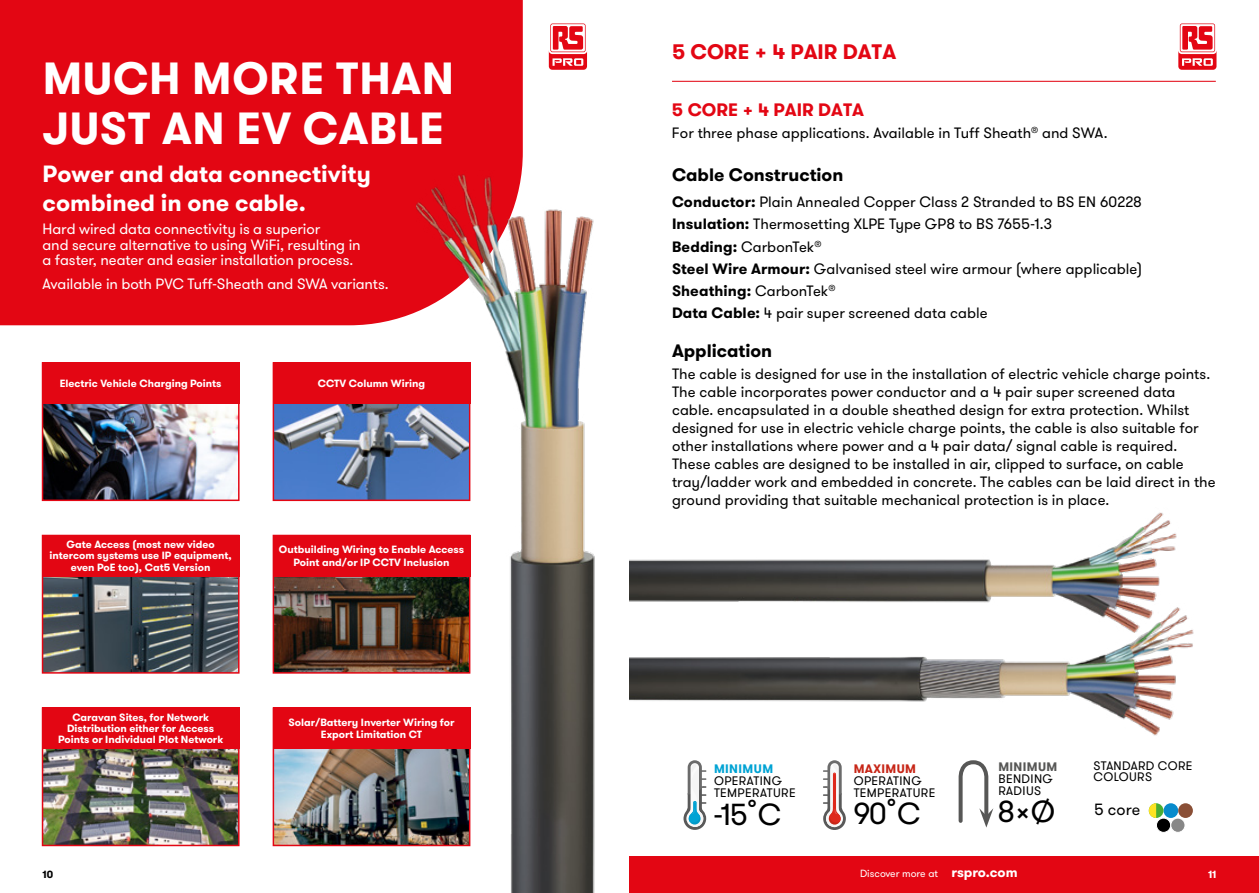
<style>
.page{position:relative;width:1259px;height:893px;background:#fff}
.page>*{position:absolute;margin:0;border:0;box-sizing:border-box;transform-origin:0 0}
.t1{font:700 45px/49.5px "GT Walsheim";letter-spacing:.015em;color:#fff}
.t2{font:30.45px "GT Walsheim";letter-spacing:-.035em;color:#000}
.t3{font:700 23.55px/28.2px "GT Walsheim";color:#fff}
.t4{font:700 21px "GT Walsheim";color:#e30613}
.t5{font:700 18px "GT Walsheim";color:#000}
.t6{font:700 18px "GT Walsheim";color:#e30613}
.t7{font:16.2px "GT Walsheim";color:#000}
.t8{font:15px/18px "GT Walsheim";letter-spacing:.005em;color:#000}
.t9{font:15px/15.3px "GT Walsheim";letter-spacing:-.005em;color:#fff}
.t10{font:12.3px/12px "GT Walsheim";letter-spacing:.03em;color:#000}
.t11{font:700 12.3px "GT Walsheim";letter-spacing:.03em;color:#00a3d4}
.t12{font:700 12.3px "GT Walsheim";letter-spacing:.035em;color:#c72617}
.t13{font:700 12.3px "GT Walsheim";letter-spacing:.03em;color:#575756}
.t14{font:700 10.5px/11.2px "GT Walsheim";color:#fff;text-align:center}
.t15{font:10.35px "GT Walsheim";color:#fff}
.t16{font:700 10.35px "GT Walsheim";color:#fff}
.t17{font:700 10.35px "GT Walsheim";color:#000}
.s1{font-weight:700}
.s2{font-weight:700;font-size:13.5px}
</style>
<div class="page">
<svg style="left:1178px;top:22px;width:39px;height:32px"></svg>
<div style="left:1180px;top:24px;width:34px;height:28px;background:#fff;border-radius:2px"></div>
<svg style="left:1178px;top:26px;width:38px;height:44px"></svg>
<hr style="left:672px;top:81px;width:543px;height:1px;background:#e30613">
<div style="left:629px;top:857px;width:630px;height:36px;background:#e30613"></div>
<div style="left:0;top:0;width:523px;height:325px;background:#e30613"></div>
<img style="left:417px;top:171px;width:178px;height:722px">
<img style="left:45px;top:404px;width:191px;height:94px">
<div style="left:42px;top:362px;width:197px;height:139px;border:2px solid #e30613"></div>
<img style="left:276px;top:404px;width:191px;height:94px">
<div style="left:273px;top:362px;width:197px;height:139px;border:2px solid #e30613"></div>
<img style="left:45px;top:576px;width:191px;height:95px">
<div style="left:42px;top:535px;width:197px;height:139px;border:2px solid #e30613"></div>
<img style="left:276px;top:576px;width:191px;height:95px">
<div style="left:273px;top:535px;width:197px;height:139px;border:2px solid #e30613"></div>
<img style="left:45px;top:749px;width:191px;height:94px">
<div style="left:42px;top:707px;width:197px;height:139px;border:2px solid #e30613"></div>
<img style="left:276px;top:749px;width:191px;height:94px">
<div style="left:273px;top:707px;width:197px;height:139px;border:2px solid #e30613"></div>
<div style="left:273px;top:362px;width:197px;height:42px;background:#e30613"></div>
<div style="left:273px;top:535px;width:197px;height:41px;background:#e30613"></div>
<div style="left:273px;top:707px;width:197px;height:42px;background:#e30613"></div>
<div style="left:42px;top:362px;width:197px;height:42px;background:#e30613"></div>
<div style="left:42px;top:535px;width:197px;height:41px;background:#e30613"></div>
<div style="left:42px;top:707px;width:197px;height:42px;background:#e30613"></div>
<svg style="left:548px;top:22px;width:39px;height:32px"></svg>
<div style="left:550px;top:24px;width:35px;height:28px;background:#ed656d;border-radius:2px"></div>
<div style="left:551px;top:24px;width:34px;height:28px;background:#fff;border-radius:2px"></div>
<svg style="left:549px;top:26px;width:38px;height:44px"></svg>
<div style="left:1163px;top:803px;width:15px;height:15px;background:#088bcc;border-radius:50%"></div>
<div style="left:1178px;top:803px;width:15px;height:15px;background:#8a4f36;border-radius:50%"></div>
<svg style="left:1148px;top:803px;width:15px;height:15px"></svg>
<svg style="left:1148px;top:803px;width:8px;height:15px"></svg>
<div style="left:1156px;top:818px;width:14px;height:14px;background:#000;border-radius:50%"></div>
<div style="left:1156px;top:818px;width:14px;height:14px;border:1px solid #fff;border-radius:50%"></div>
<div style="left:1170px;top:818px;width:15px;height:14px;background:#878787;border-radius:50%"></div>
<div style="left:1170px;top:818px;width:15px;height:14px;border:1px solid #fff;border-radius:50%"></div>
<svg style="left:683px;top:760px;width:23px;height:70px"></svg>
<svg style="left:823px;top:760px;width:23px;height:70px"></svg>
<svg style="left:958px;top:760px;width:35px;height:68px"></svg>
<img style="left:629px;top:512px;width:548px;height:91px">
<img style="left:629px;top:603px;width:565px;height:133px">
<h1 class="t1" style="left:43px;top:54px;width:413px">MUCH MORE THAN<br>JUST AN EV CABLE</h1>
<h3 class="t3" style="left:43px;top:160px;width:330px">Power and data connectivity combined in one cable.</h3>
<p class="t9" style="left:43px;top:222px;width:320px">Hard wired data connectivity is a superior<br>and secure alternative to using WiFi, resulting in a faster, neater and easier installation process.</p>
<p class="t9" style="left:43px;top:277px;width:348px">Available in both PVC Tuff-Sheath and SWA variants.</p>
<p class="t14" style="left:60px;top:378px;width:163px">Electric Vehicle Charging Points</p>
<p class="t14" style="left:318px;top:378px;width:109px">CCTV Column Wiring</p>
<p class="t14" style="left:50px;top:539px;width:184px">Gate Access (most new video intercom systems use IP equipment, even PoE too), Cat5 Version</p>
<p class="t14" style="left:279px;top:543px;width:187px;line-height:12.6px">Outbuilding Wiring to Enable Access<br>Point and/or IP CCTV Inclusion</p>
<p class="t14" style="left:58px;top:712px;width:166px">Caravan Sites, for Network<br>Distribution either for Access<br>Points or Individual Plot Network</p>
<p class="t17" style="left:43px;top:868px;width:12px">10</p>
<p class="t14" style="left:288px;top:716px;width:167px;line-height:12.6px">Solar/Battery Inverter Wiring for<br>Export Limitation CT</p>
<h3 class="t4" style="left:672px;top:38px;width:226px">5 CORE + 4 PAIR DATA</h3>
<p class="t6" style="left:672px;top:98px;width:194px">5 CORE + 4 PAIR DATA</p>
<p class="t8" style="left:672px;top:124px;width:437px">For three phase applications. Available in Tuff Sheath<sup>®</sup> and SWA.</p>
<p class="t5" style="left:672px;top:163px;width:173px">Cable Construction</p>
<p class="t8" style="left:672px;top:191px;width:472px;line-height:22.2px"><span class="s1">Conductor:</span> Plain Annealed Copper Class 2 Stranded to BS EN 60228<br><span class="s1">Insulation:</span> Thermosetting XLPE Type GP8 to BS 7655-1.3<br><span class="s1">Bedding:</span> CarbonTek<sup>®<br></sup><span class="s1">Steel Wire Armour:</span> Galvanised steel wire armour (where applicable)<br><span class="s1">Sheathing:</span> CarbonTek<sup>®<br></sup><span class="s1">Data Cable:</span> 4 pair super screened data cable</p>
<p class="t5" style="left:672px;top:339px;width:102px">Application</p>
<p class="t8" style="left:672px;top:365px;width:545px">The cable is designed for use in the installation of electric vehicle charge points.<br>The cable incorporates power conductor and a 4 pair super screened data cable. encapsulated in a double sheathed design for extra protection. Whilst designed for use in electric vehicle charge points, the cable is also suitable for other installations where power and a 4 pair data/ signal cable is required.<br>These cables are designed to be installed in air, clipped to surface, on cable tray/ladder work and embedded in concrete. The cables can be laid direct in the ground providing that suitable mechanical protection is in place.</p>
<p class="t11" style="left:714px;top:761px;width:61px">MINIMUM</p>
<p class="t10" style="left:714px;top:775px;width:83px">OPERATING<br>TEMPERATURE</p>
<h2 class="t2" style="left:714px;top:795px;width:69px">-15˚C</h2>
<p class="t13" style="left:998px;top:758px;width:61px">MINIMUM</p>
<p class="t10" style="left:998px;top:773px;width:56px">BENDING<br>RADIUS</p>
<p class="t12" style="left:853px;top:760px;width:64px">MAXIMUM</p>
<p class="t10" style="left:853px;top:775px;width:83px">OPERATING<br>TEMPERATURE</p>
<h2 class="t2" style="left:853px;top:795px;width:69px">90˚C</h2>
<h2 class="t2" style="left:997px;top:793px;width:59px">8xØ</h2>
<p class="t10" style="left:1093px;top:759px;width:101px">STANDARD CORE<br>COLOURS</p>
<p class="t7" style="left:1094px;top:799px;width:48px">5 core</p>
<p class="t15" style="left:860px;top:867px;width:159px">Discover more at <span class="s2">rspro.com</span></p>
<p class="t16" style="left:1208px;top:868px;width:10px">11</p>
</div>
